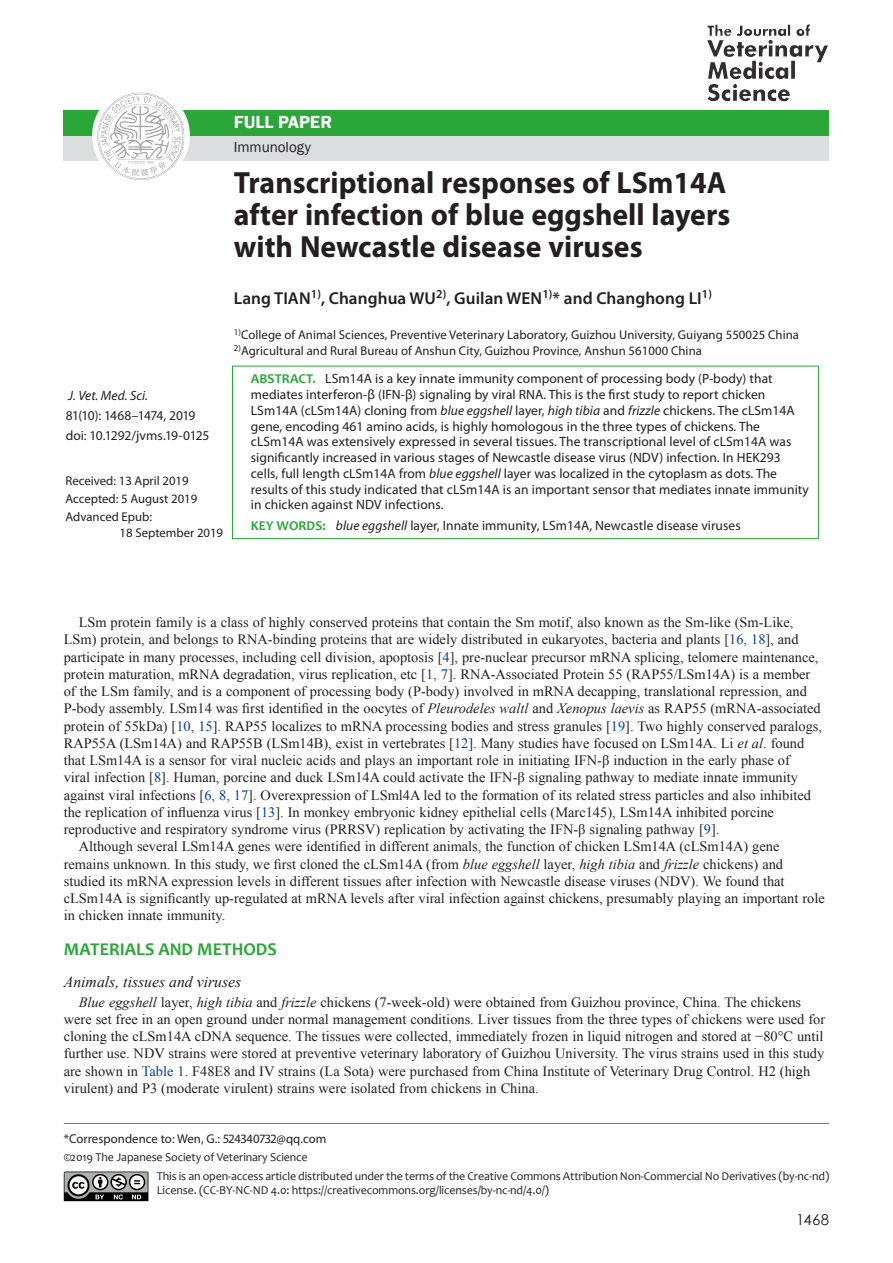
<style>
.page{position:relative;width:893px;height:1263px;background:#fff}
.page>*{position:absolute;margin:0;border:0;box-sizing:border-box;transform-origin:0 0}
.t1{font:700 30.75px/32.2px "Myriad Pro";color:#231f20}
.t2{font:700 18px "Candara";color:#2aa738}
.t3{font:600 18px "Franklin Gothic";color:#fff}
.t4{font:600 17.25px "Myriad Pro";letter-spacing:.005em;color:#231f20}
.t5{font:italic 15.75px "Times New Roman";color:#231f20}
.t6{font:15px "Franklin Gothic";color:#231f20}
.t7{font:15px "Century Gothic";color:#231f20}
.t8{font:14.25px/17.2px "Times New Roman";color:#231f20}
.t9{font:13.5px/15.8px "Myriad Pro";letter-spacing:.005em;color:#231f20}
.t10{font:13.5px/20px "Myriad Pro";letter-spacing:-.035em;color:#231f20}
.t11{font:italic 13.5px "Myriad Pro";color:#231f20}
.t12{font:12.75px/17.9px "Myriad Pro";letter-spacing:.005em;color:#231f20}
.t13{font:12px/20px "Candara";letter-spacing:-.01em;color:#231f20}
.s1{font-family:"Candara";font-weight:700;color:#2aa738}
.s2{font-style:italic}
.s3{color:#003f98}
</style>
<div class="page">
<hr style="left:64px;top:1123px;width:765px;height:1px;background:#2aa738">
<div style="left:64px;top:136px;width:765px;height:25px;background:#dcdddf"></div>
<div style="left:64px;top:111px;width:765px;height:25px;background:#2aa738"></div>
<div style="left:92px;top:87px;width:98px;height:97px;background:#fff;border-radius:50%"></div>
<svg style="left:94px;top:92px;width:93px;height:88px"></svg>
<img style="left:707px;top:24px;width:106px;height:33px">
<div style="left:232px;top:366px;width:587px;height:173px;border:1px solid #2aa738"></div>
<svg style="left:64px;top:1171px;width:84px;height:30px"></svg>
<p class="t11" style="left:68px;top:387px;width:81px">J. Vet. Med. Sci.</p>
<p class="t10" style="left:66px;top:405px;width:145px">81(10): 1468–1474, 2019 doi: 10.1292/jvms.19-0125</p>
<p class="t12" style="left:66px;top:472px;width:133px">Received: 13 April 2019<br>Accepted: 5 August 2019<br>Advanced Epub:</p>
<p class="t12" style="left:120px;top:523px;width:105px">18 September 2019</p>
<p class="t3" style="left:234px;top:111px;width:100px">FULL PAPER</p>
<p class="t6" style="left:234px;top:138px;width:79px">Immunology</p>
<h1 class="t1" style="left:234px;top:165px;width:498px">Transcriptional responses of LSm14A after infection of blue eggshell layers with Newcastle disease viruses</h1>
<p class="t4" style="left:234px;top:287px;width:480px">Lang TIAN<sup>1)</sup>, Changhua WU<sup>2)</sup>, Guilan WEN<sup>1)</sup>* and Changhong LI<sup>1)</sup></p>
<p class="t12" style="left:234px;top:327px;width:567px;line-height:15.6px"><sup>1)</sup>College of Animal Sciences, Preventive Veterinary Laboratory, Guizhou University, Guiyang 550025 China<br><sup>2)</sup>Agricultural and Rural Bureau of Anshun City, Guizhou Province, Anshun 561000 China</p>
<p class="t9" style="left:251px;top:371px;width:559px"><span class="s1">ABSTRACT.</span> LSm14A is a key innate immunity component of processing body (P-body) that mediates interferon-β (IFN-β) signaling by viral RNA. This is the first study to report chicken LSm14A (cLSm14A) cloning from <span class="s2">blue eggshell</span> layer, <span class="s2">high tibia</span> and <span class="s2">frizzle</span> chickens. The cLSm14A gene, encoding 461 amino acids, is highly homologous in the three types of chickens. The cLSm14A was extensively expressed in several tissues. The transcriptional level of cLSm14A was significantly increased in various stages of Newcastle disease virus (NDV) infection. In HEK293 cells, full length cLSm14A from <span class="s2">blue eggshell</span> layer was localized in the cytoplasm as dots. The results of this study indicated that cLSm14A is an important sensor that mediates innate immunity in chicken against NDV infections.</p>
<p class="t9" style="left:251px;top:518px;width:491px"><span class="s1">KEY WORDS:</span> <span class="s2">blue eggshell</span> layer, Innate immunity, LSm14A, Newcastle disease viruses</p>
<p class="t8" style="left:79px;top:613px;width:716px">LSm protein family is a class of highly conserved proteins that contain the Sm motif, also known as the Sm-like (Sm-Like,</p>
<p class="t8" style="left:64px;top:631px;width:736px">LSm) protein, and belongs to RNA-binding proteins that are widely distributed in eukaryotes, bacteria and plants [<span class="s3">16, 18</span>], and</p>
<p class="t8" style="left:64px;top:648px;width:756px">participate in many processes, including cell division, apoptosis [<span class="s3">4</span>], pre-nuclear precursor mRNA splicing, telomere maintenance,</p>
<p class="t8" style="left:64px;top:665px;width:748px">protein maturation, mRNA degradation, virus replication, etc [<span class="s3">1, 7</span>]. RNA-Associated Protein 55 (RAP55/LSm14A) is a member</p>
<p class="t8" style="left:64px;top:682px;width:745px">of the LSm family, and is a component of processing body (P-body) involved in mRNA decapping, translational repression, and</p>
<p class="t8" style="left:64px;top:700px;width:759px">P-body assembly. LSm14 was first identified in the oocytes of <span class="s2">Pleurodeles waltl</span> and <span class="s2">Xenopus laevis</span> as RAP55 (mRNA-associated</p>
<p class="t8" style="left:64px;top:717px;width:760px">protein of 55kDa) [<span class="s3">10, 15</span>]. RAP55 localizes to mRNA processing bodies and stress granules [<span class="s3">19</span>]. Two highly conserved paralogs,</p>
<p class="t8" style="left:64px;top:734px;width:742px">RAP55A (LSm14A) and RAP55B (LSm14B), exist in vertebrates [<span class="s3">12</span>]. Many studies have focused on LSm14A. Li <span class="s2">et al</span>. found</p>
<p class="t8" style="left:64px;top:751px;width:728px">that LSm14A is a sensor for viral nucleic acids and plays an important role in initiating IFN-β induction in the early phase of</p>
<p class="t8" style="left:64px;top:769px;width:736px">viral infection [<span class="s3">8</span>]. Human, porcine and duck LSm14A could activate the IFN-β signaling pathway to mediate innate immunity</p>
<p class="t8" style="left:64px;top:786px;width:749px">against viral infections [<span class="s3">6, 8, 17</span>]. Overexpression of LSml4A led to the formation of its related stress particles and also inhibited</p>
<p class="t8" style="left:64px;top:803px;width:712px">the replication of influenza virus [<span class="s3">13</span>]. In monkey embryonic kidney epithelial cells (Marc145), LSm14A inhibited porcine</p>
<p class="t8" style="left:64px;top:820px;width:657px">reproductive and respiratory syndrome virus (PRRSV) replication by activating the IFN-β signaling pathway [<span class="s3">9</span>].</p>
<p class="t8" style="left:79px;top:838px;width:702px">Although several LSm14A genes were identified in different animals, the function of chicken LSm14A (cLSm14A) gene</p>
<p class="t8" style="left:64px;top:855px;width:721px">remains unknown. In this study, we first cloned the cLSm14A (from <span class="s2">blue eggshell</span> layer, <span class="s2">high tibia</span> and <span class="s2">frizzle</span> chickens) and</p>
<p class="t8" style="left:64px;top:872px;width:722px">studied its mRNA expression levels in different tissues after infection with Newcastle disease viruses (NDV). We found that</p>
<p class="t8" style="left:64px;top:889px;width:762px">cLSm14A is significantly up-regulated at mRNA levels after viral infection against chickens, presumably playing an important role</p>
<p class="t8" style="left:64px;top:907px;width:163px">in chicken innate immunity.</p>
<p class="t2" style="left:64px;top:938px;width:215px">MATERIALS AND METHODS</p>
<p class="t5" style="left:64px;top:971px;width:179px">Animals, tissues and viruses</p>
<p class="t8" style="left:64px;top:993px;width:763px;text-indent:15px"><span class="s2">Blue eggshell</span> layer, <span class="s2">high tibia</span> and <span class="s2">frizzle</span> chickens (7-week-old) were obtained from Guizhou province, China. The chickens were set free in an open ground under normal management conditions. Liver tissues from the three types of chickens were used for cloning the cLSm14A cDNA sequence. The tissues were collected, immediately frozen in liquid nitrogen and stored at −80°C until further use. NDV strains were stored at preventive veterinary laboratory of Guizhou University. The virus strains used in this study are shown in <span class="s3">Table 1</span>. F48E8 and IV strains (La Sota) were purchased from China Institute of Veterinary Drug Control. H2 (high virulent) and P3 (moderate virulent) strains were isolated from chickens in China.</p>
<p class="t12" style="left:64px;top:1129px;width:264px">*Correspondence to: Wen, G.: 524340732@qq.com</p>
<p class="t13" style="left:157px;top:1146px;width:674px;text-indent:-93px">©2019 The Japanese Society of Veterinary Science<br>This is an open-access article distributed under the terms of the Creative Commons Attribution Non-Commercial No Derivatives (by-nc-nd)</p>
<p class="t13" style="left:157px;top:1180px;width:394px">License. (CC-BY-NC-ND 4.0: https://creativecommons.org/licenses/by-nc-nd/4.0/)</p>
<p class="t7" style="left:796px;top:1209px;width:35px">1468</p>
</div>
